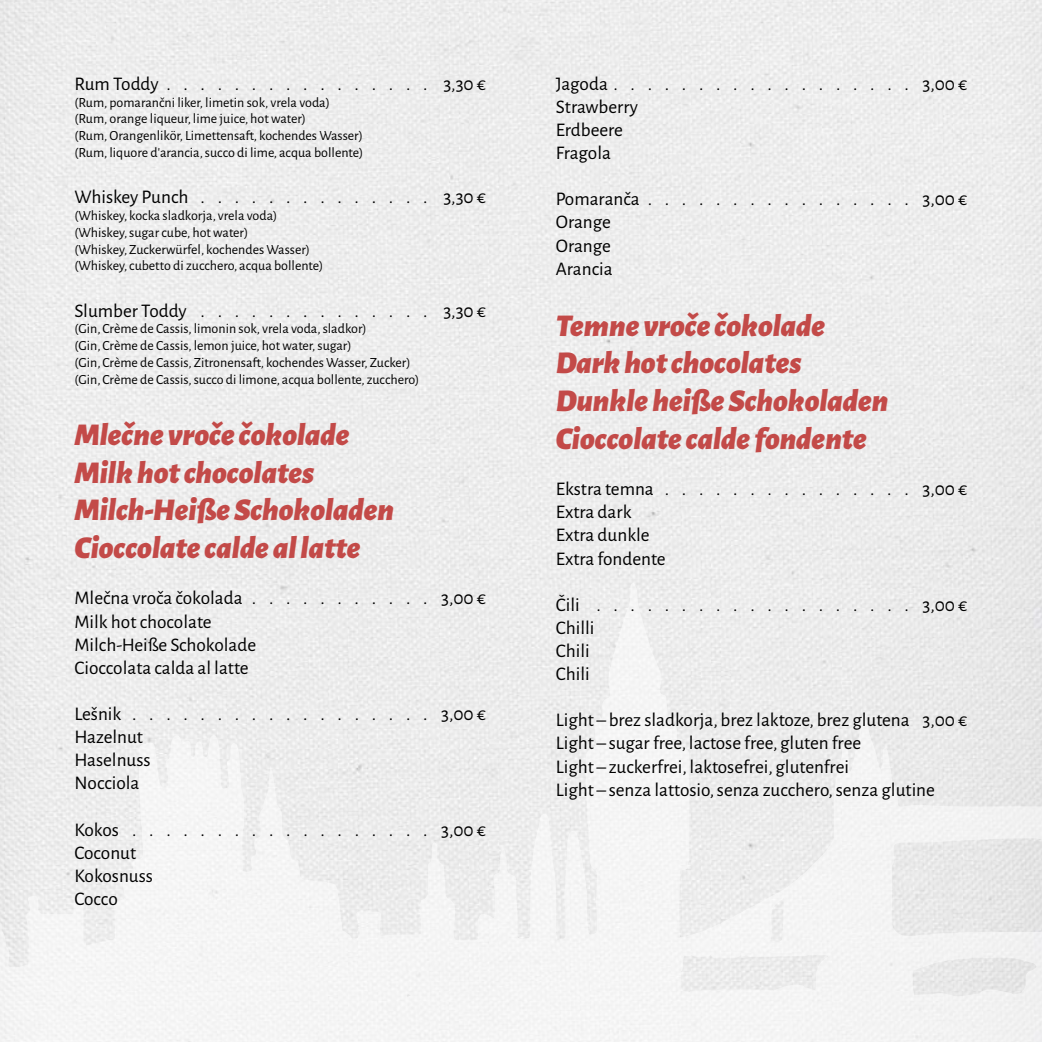
<style>
.page{position:relative;width:1042px;height:1042px;background:#fff}
.page>*{position:absolute;margin:0;border:0;box-sizing:border-box;transform-origin:0 0}
.t1{font:italic 900 31.5px/37.8px "Alegreya Sans";color:#c34a48}
.t2{font:19.25px/23.1px "Alegreya Sans";color:#000}
.t3{font:14px/16.8px "Alegreya Sans";color:#000}
</style>
<div class="page">
<div style="left:0;top:0;width:1042px;height:583px;background:#ededed"></div>
<svg style="left:0;top:583px;width:1042px;height:459px;fill:#f0f0f0"></svg>
<p class="t2" style="left:74px;top:71px;width:86px">Rum Toddy</p>
<p class="t2" style="left:443px;top:71px;width:44px">3,30 €</p>
<p class="t3" style="left:74px;top:93px;width:290px">(Rum, pomarančni liker, limetin sok, vrela voda) (Rum, orange liqueur, lime juice, hot water)<br>(Rum, Orangenlikör, Limettensaft, kochendes Wasser) (Rum, liquore d’arancia, succo di lime, acqua bollente)</p>
<p class="t2" style="left:74px;top:185px;width:116px">Whiskey Punch</p>
<p class="t2" style="left:443px;top:185px;width:44px">3,30 €</p>
<p class="t3" style="left:74px;top:206px;width:250px">(Whiskey, kocka sladkorja, vrela voda) (Whiskey, sugar cube, hot water)<br>(Whiskey, Zuckerwürfel, kochendes Wasser) (Whiskey, cubetto di zucchero, acqua bollente)</p>
<p class="t2" style="left:74px;top:298px;width:114px">Slumber Toddy</p>
<p class="t2" style="left:443px;top:298px;width:44px">3,30 €</p>
<p class="t3" style="left:74px;top:320px;width:346px">(Gin, Crème de Cassis, limonin sok, vrela voda, sladkor)<br>(Gin, Crème de Cassis, lemon juice, hot water, sugar)<br>(Gin, Crème de Cassis, Zitronensaft, kochendes Wasser, Zucker) (Gin, Crème de Cassis, succo di limone, acqua bollente, zucchero)</p>
<h1 class="t1" style="left:74px;top:413px;width:321px">Mlečne vroče čokolade<br>Milk hot chocolates<br>Milch-Heiße Schokoladen<br>Cioccolate calde al latte</h1>
<p class="t2" style="left:74px;top:586px;width:170px">Mlečna vroča čokolada</p>
<p class="t2" style="left:441px;top:586px;width:47px">3,00 €</p>
<p class="t2" style="left:74px;top:609px;width:183px">Milk hot chocolate<br>Milch-Heiße Schokolade<br>Cioccolata calda al latte</p>
<p class="t2" style="left:74px;top:701px;width:48px">Lešnik</p>
<p class="t2" style="left:441px;top:701px;width:47px">3,00 €</p>
<p class="t2" style="left:74px;top:724px;width:78px">Hazelnut<br>Haselnuss<br>Nocciola</p>
<p class="t2" style="left:74px;top:817px;width:46px">Kokos</p>
<p class="t2" style="left:441px;top:817px;width:47px">3,00 €</p>
<p class="t2" style="left:74px;top:840px;width:80px">Coconut<br>Kokosnuss<br>Cocco</p>
<p class="t2" style="left:556px;top:71px;width:413px">Jagoda . . . . . . . . . . . . . . . . . . 3,00 €<br>Strawberry<br>Erdbeere<br>Fragola</p>
<p class="t2" style="left:556px;top:187px;width:85px">Pomaranča</p>
<p class="t2" style="left:922px;top:187px;width:47px">3,00 €</p>
<p class="t2" style="left:556px;top:210px;width:58px;text-align:justify">Orange Orange Arancia</p>
<h1 class="t1" style="left:556px;top:304px;width:334px">Temne vroče čokolade<br>Dark hot chocolates<br>Dunkle heiße Schokoladen<br>Cioccolate calde fondente</h1>
<p class="t2" style="left:556px;top:476px;width:100px">Ekstra temna</p>
<p class="t2" style="left:922px;top:476px;width:47px">3,00 €</p>
<p class="t2" style="left:556px;top:500px;width:111px">Extra dark<br>Extra dunkle<br>Extra fondente</p>
<p class="t2" style="left:556px;top:592px;width:25px">Čili</p>
<p class="t2" style="left:922px;top:592px;width:47px">3,00 €</p>
<p class="t2" style="left:556px;top:615px;width:40px">Chilli<br>Chili<br>Chili</p>
<p class="t2" style="left:556px;top:707px;width:413px">Light – brez sladkorja, brez laktoze, brez glutena 3,00 € Light – sugar free, lactose free, gluten free<br>Light – zuckerfrei, laktosefrei, glutenfrei<br>Light – senza lattosio, senza zucchero, senza glutine</p>
</div>
